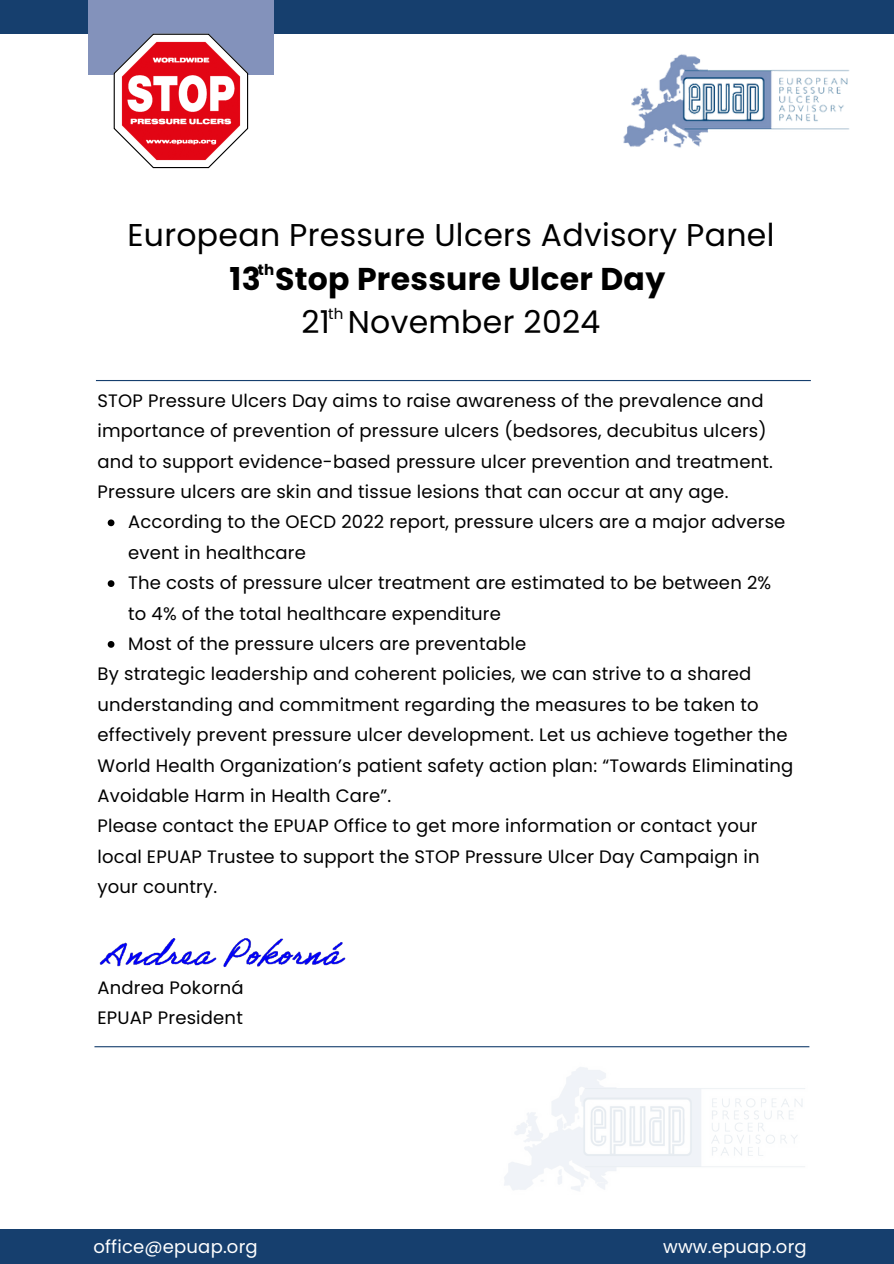
<style>
.page{position:relative;width:894px;height:1264px;background:#fff}
.page>*{position:absolute;margin:0;border:0;box-sizing:border-box;transform-origin:0 0}
.t1{font:31.5px/43.8px "Poppins";letter-spacing:.01em;color:#000;text-align:center}
.t2{font:18px/30.3px "Poppins";letter-spacing:.01em;color:#000}
.t3{font:18px "Poppins";letter-spacing:.01em;color:#fff}
.t4{font:700 15px "Poppins";color:#000}
.t5{font:15px "Poppins";color:#000}
.s1{font-weight:700}
</style>
<div class="page">
<div style="left:0;top:0;width:893px;height:34px;background:#163f6e"></div>
<div style="left:0;top:1229px;width:893px;height:34px;background:#163f6e"></div>
<div style="left:88px;top:0;width:185px;height:75px;background:#8392bb"></div>
<hr style="left:96px;top:380px;width:714px;height:1px;background:#163f6e">
<img style="left:504px;top:1067px;width:301px;height:124px">
<img style="left:623px;top:54px;width:227px;height:94px">
<hr style="left:94px;top:1046px;width:715px;height:1px;background:#163f6e">
<img style="left:114px;top:34px;width:134px;height:134px">
<svg style="left:108px;top:519px;width:6px;height:7px"></svg>
<svg style="left:108px;top:580px;width:6px;height:7px"></svg>
<svg style="left:108px;top:641px;width:6px;height:6px"></svg>
<img style="left:99px;top:938px;width:247px;height:29px">
<p class="t1" style="left:127px;top:213px;width:648px">European Pressure Ulcers Advisory Panel<br><span class="s1">13 Stop Pressure Ulcer Day<br></span>21 November 2024</p>
<p class="t4" style="left:258px;top:259px;width:18px">th</p>
<h2 class="t5" style="left:328px;top:303px;width:17px">th</h2>
<p class="t2" style="left:97px;top:385px;width:676px">STOP Pressure Ulcers Day aims to raise awareness of the prevalence and importance of prevention of pressure ulcers (bedsores, decubitus ulcers) and to support evidence-based pressure ulcer prevention and treatment.<br>Pressure ulcers are skin and tissue lesions that can occur at any age.</p>
<h1 class="t2" style="left:128px;top:507px;width:658px">According to the OECD 2022 report, pressure ulcers are a major adverse event in healthcare</h1>
<h3 class="t2" style="left:128px;top:568px;width:644px">The costs of pressure ulcer treatment are estimated to be between 2% to 4% of the total healthcare expenditure</h3>
<p class="t2" style="left:128px;top:628px;width:399px">Most of the pressure ulcers are preventable</p>
<h2 class="t2" style="left:97px;top:659px;width:697px">By strategic leadership and coherent policies, we can strive to a shared understanding and commitment regarding the measures to be taken to effectively prevent pressure ulcer development. Let us achieve together the World Health Organization’s patient safety action plan: “Towards Eliminating Avoidable Harm in Health Care”.<br>Please contact the EPUAP Office to get more information or contact your local EPUAP Trustee to support the STOP Pressure Ulcer Day Campaign in your country.</h2>
<p class="t2" style="left:97px;top:972px;width:148px">Andrea Pokorná<br>EPUAP President</p>
<h2 class="t3" style="left:93px;top:1233px;width:166px">office@epuap.org</h2>
<p class="t3" style="left:663px;top:1233px;width:145px">www.epuap.org</p>
</div>
